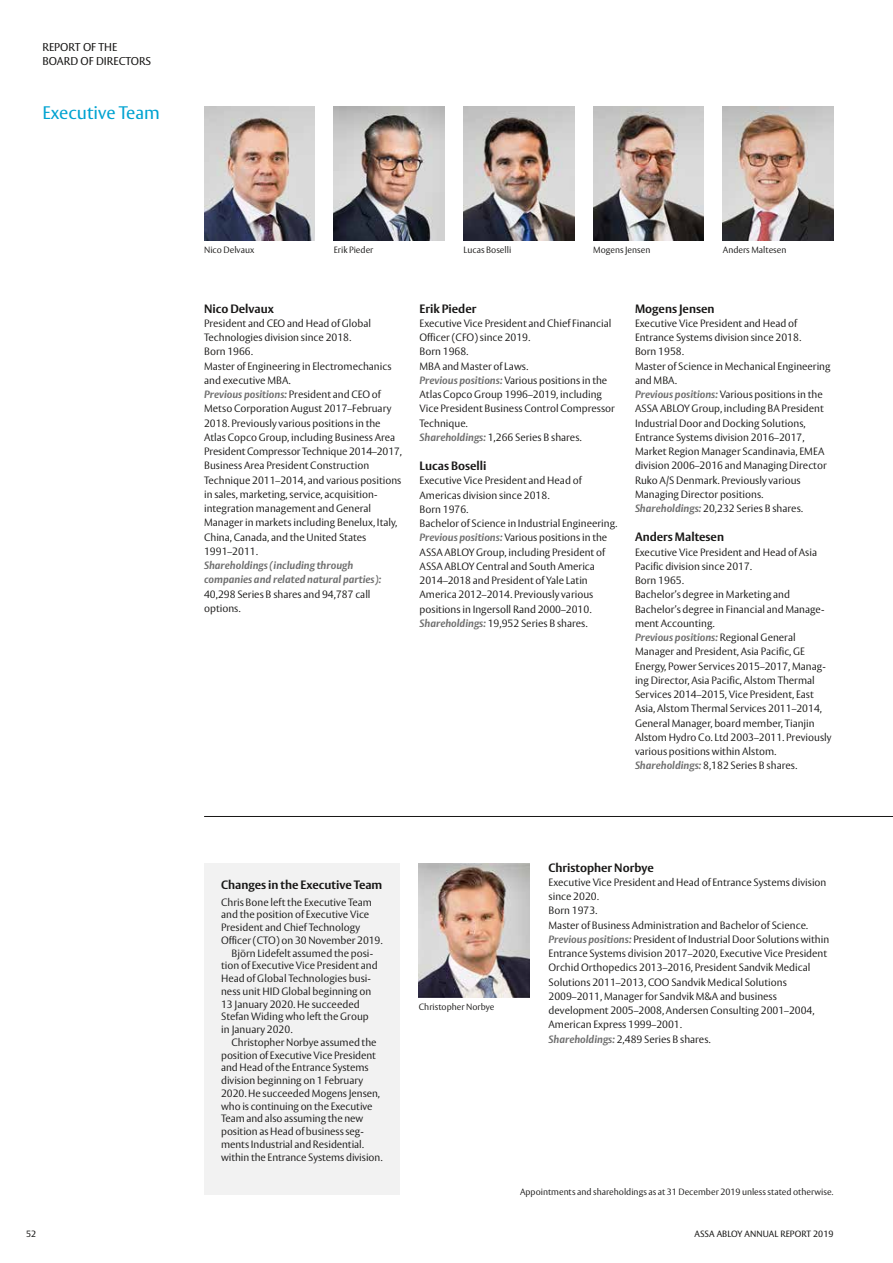
<style>
.page{position:relative;width:893px;height:1263px;background:#fff}
.page>*{position:absolute;margin:0;border:0;box-sizing:border-box;transform-origin:0 0}
.t1{font:18px "ASSA Vesta";color:#00a3d1}
.t2{font:700 12px "ASSA Vesta";color:#181716}
.t3{font:11.25px/13.5px "ASSA Vesta";color:#181716}
.t4{font:300 10.5px/14.2px "ASSA Vesta";color:#181716}
.t5{font:italic 700 10.5px/14.2px "ASSA Vesta";color:#6e6e6e}
.t6{font:300 9px "ASSA Vesta";color:#181716}
.t7{font:9px "ASSA Vesta";letter-spacing:.005em;color:#181716}
.s1{font-weight:700;font-style:italic;color:#6e6e6e}
</style>
<div class="page">
<div style="left:204px;top:863px;width:196px;height:332px;background:#f2f2f2"></div>
<hr style="left:204px;top:816px;width:689px;height:1px;background:#181716">
<img style="left:204px;top:106px;width:111px;height:134px">
<img style="left:334px;top:106px;width:110px;height:134px">
<img style="left:463px;top:106px;width:111px;height:134px">
<img style="left:593px;top:106px;width:111px;height:134px">
<img style="left:723px;top:106px;width:110px;height:134px">
<img style="left:419px;top:863px;width:110px;height:134px">
<p class="t3" style="left:43px;top:41px;width:110px">REPORT OF THE<br>BOARD OF DIRECTORS</p>
<h1 class="t1" style="left:43px;top:102px;width:119px">Executive Team</h1>
<p class="t6" style="left:204px;top:244px;width:52px">Nico Delvaux</p>
<p class="t6" style="left:334px;top:244px;width:41px">Erik Pieder</p>
<p class="t6" style="left:463px;top:244px;width:49px">Lucas Boselli</p>
<p class="t6" style="left:593px;top:244px;width:59px">Mogens Jensen</p>
<p class="t6" style="left:723px;top:244px;width:65px">Anders Maltesen</p>
<p class="t2" style="left:204px;top:301px;width:71px">Nico Delvaux</p>
<p class="t4" style="left:204px;top:316px;width:199px">President and CEO and Head of Global Technologies division since 2018.<br>Born 1966.<br>Master of Engineering in Electromechanics and executive MBA.<br><span class="s1">Previous positions:</span> President and CEO of Metso Corporation August 2017–February 2018. Previously various positions in the Atlas Copco Group, including Business Area President Compressor Technique 2014–2017, Business Area President Construction Technique 2011–2014, and various positions in sales, marketing, service, acquisition&shy;integration management and General Manager in markets including Benelux, Italy, China, Canada, and the United States 1991–2011.</p>
<p class="t5" style="left:204px;top:559px;width:179px">Shareholdings (including through companies and related natural parties):</p>
<p class="t4" style="left:204px;top:587px;width:168px">40,298 Series B shares and 94,787 call options.</p>
<p class="t2" style="left:420px;top:301px;width:58px">Erik Pieder</p>
<p class="t4" style="left:420px;top:316px;width:197px">Executive Vice President and Chief Financial<br>Officer (CFO) since 2019.<br>Born 1968.<br>MBA and Master of Laws.<br><span class="s1">Previous positions:</span> Various positions in the<br>Atlas Copco Group 1996–2019, including<br>Vice President Business Control Compressor<br>Technique.<br><span class="s1">Shareholdings:</span> 1,266 Series B shares.</p>
<p class="t2" style="left:420px;top:458px;width:68px">Lucas Boselli</p>
<p class="t4" style="left:420px;top:474px;width:199px">Executive Vice President and Head of Americas division since 2018.<br>Born 1976.<br>Bachelor of Science in Industrial Engineering.<br><span class="s1">Previous positions:</span> Various positions in the ASSA ABLOY Group, including President of ASSA ABLOY Central and South America 2014–2018 and President of Yale Latin America 2012–2014. Previously various positions in Ingersoll Rand 2000–2010.<br><span class="s1">Shareholdings:</span> 19,952 Series B shares.</p>
<p class="t2" style="left:635px;top:301px;width:81px">Mogens Jensen</p>
<p class="t4" style="left:635px;top:316px;width:197px">Executive Vice President and Head of Entrance Systems division since 2018.<br>Born 1958.<br>Master of Science in Mechanical Engineering and MBA.<br><span class="s1">Previous positions:</span> Various positions in the ASSA ABLOY Group, including BA President Industrial Door and Docking Solutions, Entrance Systems division 2016–2017, Market Region Manager Scandinavia, EMEA division 2006–2016 and Managing Director Ruko A/S Denmark. Previously various Managing Director positions.<br><span class="s1">Shareholdings:</span> 20,232 Series B shares.</p>
<p class="t2" style="left:635px;top:530px;width:91px">Anders Maltesen</p>
<p class="t4" style="left:635px;top:545px;width:198px">Executive Vice President and Head of Asia Pacific division since 2017.<br>Born 1965.<br>Bachelor’s degree in Marketing and Bachelor’s degree in Financial and Manage&shy;ment Accounting.<br><span class="s1">Previous positions:</span> Regional General Manager and President, Asia Pacific, GE Energy, Power Services 2015–2017, Manag&shy;ing Director, Asia Pacific, Alstom Thermal Services 2014–2015, Vice President, East Asia, Alstom Thermal Services 2011–2014, General Manager, board member, Tianjin Alstom Hydro Co. Ltd 2003–2011. Previously various positions within Alstom.<br><span class="s1">Shareholdings:</span> 8,182 Series B shares.</p>
<p class="t2" style="left:221px;top:877px;width:163px">Changes in the Executive Team</p>
<p class="t4" style="left:221px;top:895px;width:152px">Chris Bone left the Executive Team</p>
<p class="t4" style="left:221px;top:908px;width:150px">and the position of Executive Vice</p>
<p class="t4" style="left:221px;top:921px;width:140px">President and Chief Technology</p>
<p class="t4" style="left:221px;top:934px;width:163px">Officer (CTO) on 30 November 2019.</p>
<p class="t4" style="left:232px;top:946px;width:143px">Björn Lidefelt assumed the posi-</p>
<p class="t4" style="left:221px;top:959px;width:158px">tion of Executive Vice President and</p>
<p class="t4" style="left:221px;top:972px;width:151px">Head of Global Technologies busi-</p>
<p class="t4" style="left:221px;top:985px;width:152px">ness unit HID Global beginning on</p>
<p class="t4" style="left:221px;top:997px;width:140px">13 January 2020. He succeeded</p>
<p class="t4" style="left:221px;top:1010px;width:149px">Stefan Widing who left the Group</p>
<p class="t4" style="left:221px;top:1023px;width:73px">in January 2020.</p>
<p class="t4" style="left:232px;top:1036px;width:146px">Christopher Norbye assumed the</p>
<p class="t4" style="left:221px;top:1048px;width:156px">position of Executive Vice President</p>
<p class="t4" style="left:221px;top:1061px;width:149px">and Head of the Entrance Systems</p>
<p class="t4" style="left:221px;top:1074px;width:144px">division beginning on 1 February</p>
<p class="t4" style="left:221px;top:1087px;width:161px">2020. He succeeded Mogens Jensen,</p>
<p class="t4" style="left:221px;top:1099px;width:153px">who is continuing on the Executive</p>
<p class="t4" style="left:221px;top:1112px;width:144px">Team and also assuming the new</p>
<p class="t4" style="left:221px;top:1125px;width:144px">position as Head of business seg-</p>
<p class="t4" style="left:221px;top:1138px;width:144px">ments Industrial and Residential.</p>
<p class="t4" style="left:221px;top:1150px;width:163px">within the Entrance Systems division.</p>
<p class="t6" style="left:419px;top:1001px;width:77px">Christopher Norbye</p>
<p class="t2" style="left:549px;top:860px;width:107px">Christopher Norbye</p>
<p class="t4" style="left:549px;top:876px;width:282px">Executive Vice President and Head of Entrance Systems division since 2020.<br>Born 1973.<br>Master of Business Administration and Bachelor of Science.<br><span class="s1">Previous positions:</span> President of Industrial Door Solutions within Entrance Systems division 2017–2020, Executive Vice President Orchid Orthopedics 2013–2016, President Sandvik Medical Solutions 2011–2013, COO Sandvik Medical Solutions 2009–2011, Manager for Sandvik M&amp;A and business development 2005–2008, Andersen Consulting 2001–2004, American Express 1999–2001.<br><span class="s1">Shareholdings:</span> 2,489 Series B shares.</p>
<p class="t6" style="left:520px;top:1186px;width:315px">Appointments and shareholdings as at 31 December 2019 unless stated otherwise.</p>
<p class="t7" style="left:26px;top:1229px;width:12px">52</p>
<p class="t7" style="left:694px;top:1229px;width:141px">ASSA ABLOY ANNUAL REPORT 2019</p>
</div>
